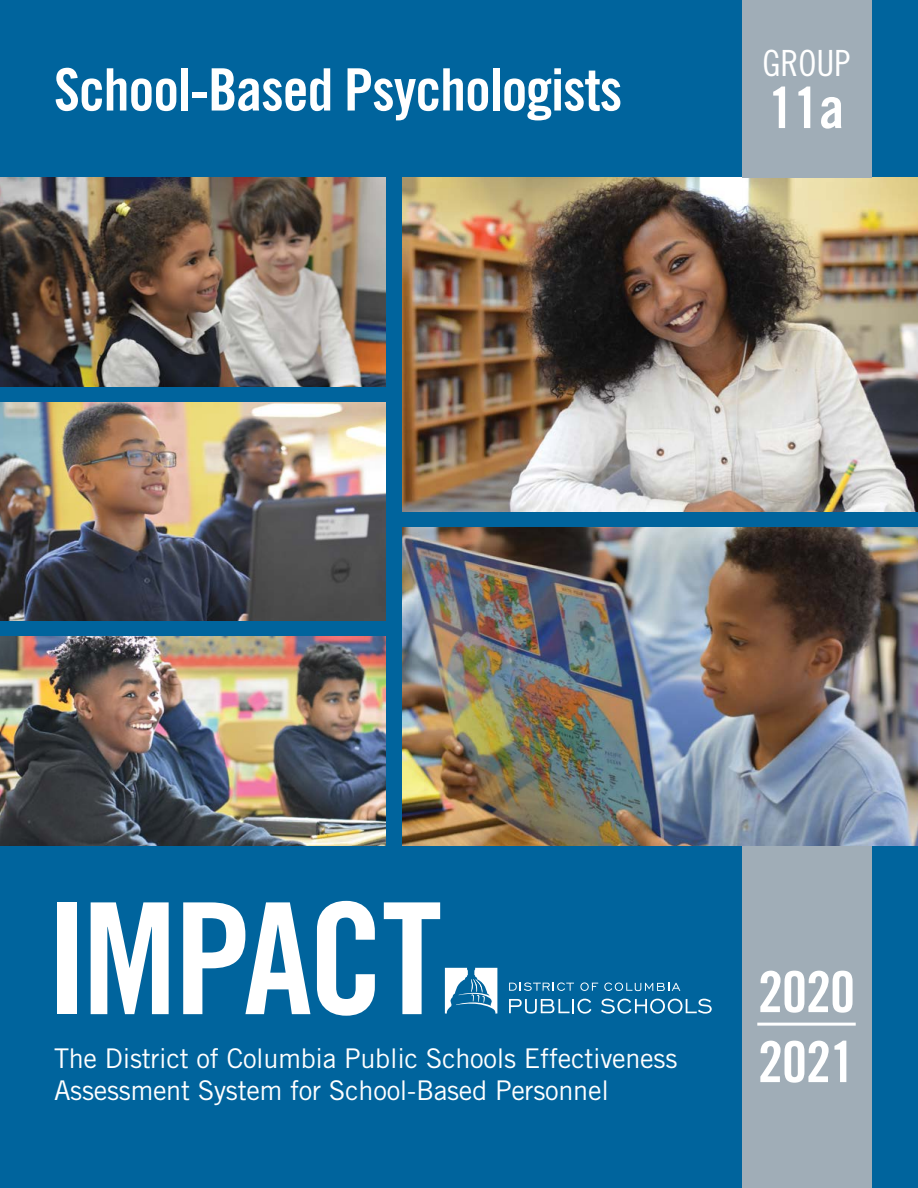
<style>
.page{position:relative;width:918px;height:1188px;background:#00649d}
.page>*{position:absolute;margin:0;border:0;box-sizing:border-box;transform-origin:0 0}
.t1{font:154.8px "Trade Gothic LT Std Bd Cn 20";letter-spacing:-.03em;color:#fff}
.t2{font:58.5px "Trade Gothic LT Std Bd Cn 20";letter-spacing:-.02em;color:#fff}
.t3{font:56.7px/70.1px "Trade Gothic LT Std Bd Cn 20";letter-spacing:-.02em;color:#fff}
.t4{font:36.15px "Trade Gothic LT Std Cn 18";color:#fff}
.t5{font:27.15px/31.7px "Trade Gothic LT Std";letter-spacing:-.01em;color:#fff}
</style>
<div class="page">
<div style="left:742px;top:846px;width:129px;height:342px;background:#a0adb7"></div>
<hr style="left:757px;top:1023px;width:99px;height:3px;background:#fff">
<img style="left:0;top:637px;width:386px;height:209px">
<svg style="left:445px;top:968px;width:52px;height:46px"></svg>
<svg style="left:509px;top:982px;width:65px;height:9px"></svg>
<svg style="left:580px;top:982px;width:18px;height:9px"></svg>
<svg style="left:604px;top:983px;width:76px;height:8px"></svg>
<svg style="left:509px;top:999px;width:82px;height:15px"></svg>
<svg style="left:601px;top:999px;width:111px;height:15px"></svg>
<img style="left:402px;top:178px;width:516px;height:334px">
<img style="left:0;top:178px;width:386px;height:209px">
<img style="left:0;top:403px;width:386px;height:218px">
<img style="left:402px;top:528px;width:516px;height:318px">
<div style="left:742px;top:0;width:129px;height:178px;background:#a0adb7"></div>
<p class="t2" style="left:54px;top:54px;width:570px">School-Based Psychologists</p>
<p class="t4" style="left:762px;top:42px;width:90px">GROUP</p>
<p class="t3" style="left:769px;top:72px;width:77px">11a</p>
<p class="t1" style="left:46px;top:865px;width:398px">IMPACT</p>
<p class="t5" style="left:54px;top:1043px;width:625px">The District of Columbia Public Schools Effectiveness<br>Assessment System for School-Based Personnel</p>
<p class="t3" style="left:758px;top:956px;width:99px">2020<br>2021</p>
</div>
